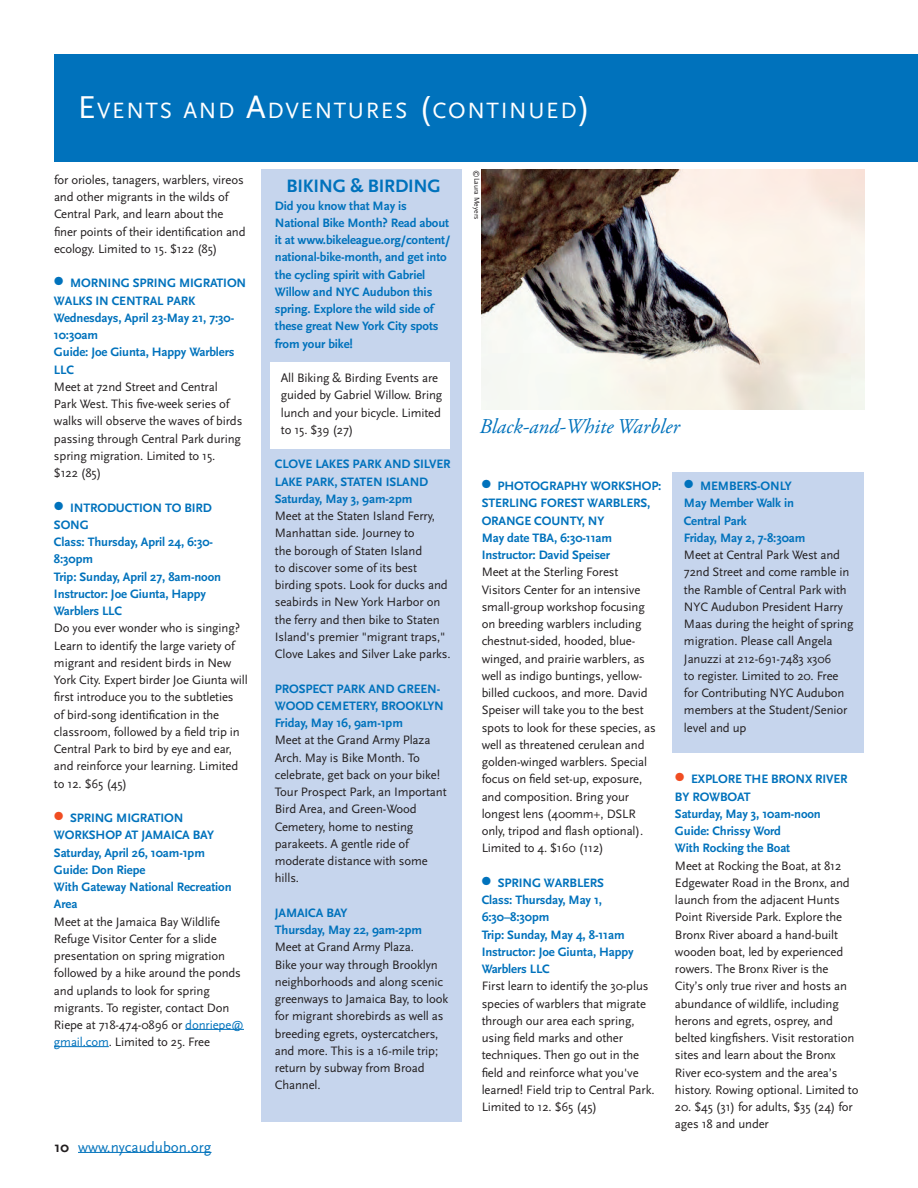
<style>
.page{position:relative;width:918px;height:1188px;background:#fff}
.page>*{position:absolute;margin:0;border:0;box-sizing:border-box;transform-origin:0 0}
.t1{font:23.1px "Scala Sans Caps";letter-spacing:.07em;color:#fff}
.t2{font:italic 21px "Adobe Garamond Pro";color:#0072bc}
.t3{font:700 18.75px "Scala Sans";letter-spacing:-.01em;color:#0072bc}
.t4{font:15px "Scala Sans";color:#0072bc}
.t5{font:12.75px/17.2px "Scala Sans";letter-spacing:-.01em;color:#231f20}
.t6{font:700 12.75px/17.2px "Scala Sans";letter-spacing:-.01em;color:#0072bc}
.t7{font:7.5px "Scala Sans";color:#231f20}
.s1{font-size:33px}
.s2{font-size:26.25px}
.s3{font-size:26.25px;color:#f04d22}
.s4{color:#0072bc}
.s5{font-weight:700;color:#231f20}
</style>
<div class="page">
<hr style="left:78px;top:1152px;width:134px;height:1px;background:#0072bc">
<div style="left:673px;top:472px;width:191px;height:281px;background:#c6d5ed"></div>
<div style="left:54px;top:54px;width:864px;height:107px;background:#0072bc"></div>
<hr style="left:185px;top:1029px;width:59px;height:1px;background:#0072bc">
<hr style="left:54px;top:1046px;width:55px;height:1px;background:#0072bc">
<img style="left:482px;top:170px;width:382px;height:240px">
<div style="left:261px;top:170px;width:201px;height:952px;background:#c6d5ed"></div>
<div style="left:270px;top:362px;width:179px;height:87px;background:#fff"></div>
<h1 class="t1" style="left:78px;top:98px;width:514px"><span class="s1">E</span>VE NTS AND <span class="s1">A</span>DVE NTURES <span class="s1">(</span>CONTINUE D<span class="s1">)</span></h1>
<p class="t5" style="left:54px;top:171px;width:193px">for orioles, tanagers, warblers, vireos and other migrants in the wilds of Central Park, and learn about the finer points of their identification and ecology. Limited to 15. $122 (85)</p>
<p class="t6" style="left:54px;top:275px;width:194px"><span class="s2">•</span> MORNING SPRING MIGRATION<br>WALKS IN CENTRAL PARK<br>Wednesdays, April 23-May 21, 7:30-<br>10:30am<br>Guide: Joe Giunta, Happy Warblers<br>LLC</p>
<p class="t5" style="left:54px;top:378px;width:190px">M eet at 72nd Street and Central<br>Park West. This five-week series of walks will observe the waves of birds passing through Central Park during spring migration. Limited to 15. $122 (85)</p>
<p class="t6" style="left:54px;top:499px;width:169px"><span class="s2">•</span> INTRODUCTION TO BIRD<br>SONG<br>Class: Thursday, April 24, 6:30-<br>8:30pm<br>Trip: Sunday, April 27, 8am-noon<br>Instructor: Joe Giunta, Happy<br>Warblers LLC</p>
<p class="t5" style="left:54px;top:620px;width:195px">Do you ever wonder who is singing?<br>Learn to identify the large variety of migrant and resident birds in New York City. Expert birder Joe Giunta will first introduce you to the subtleties of bird-song identification in the classroom, followed by a field trip in Central Park to bird by eye and ear, and reinforce your learning. Limited to 12. $65 (45)</p>
<p class="t6" style="left:54px;top:810px;width:179px"><span class="s3">•</span> SPRING MIGRATION<br>WORKSHOP AT JAMAICA BAY<br>Saturday, April 26, 10am-1pm<br>Guide: Don Riepe<br>With Gateway National Recreation<br>Area</p>
<p class="t5" style="left:54px;top:913px;width:191px">M eet at the Jamaica Bay Wildlife Refuge Visitor Center for a slide presentation on spring migration followed by a hike around the ponds and uplands to look for spring migrants. To register, contact Don Riepe at 718-474-0896 or <span class="s4">donriepe@ gmail.com</span>. Limited to 25. Free</p>
<p class="t4" style="left:55px;top:1139px;width:158px"><span class="s5">10</span> www.nycaudubon.org</p>
<h3 class="t3" style="left:287px;top:176px;width:156px">BIKING &amp; BIRDING</h3>
<p class="t6" style="left:275px;top:197px;width:177px">Did you know that May is<br>National Bike Month? Read about it at www.bikeleague.org/content/ national-bike-month, and get into the cycling spirit with Gabriel<br>Willow and NYC Audubon this spring. Explore the wild side of these great New York City spots from your bike!</p>
<p class="t5" style="left:281px;top:370px;width:163px">All Biking &amp; Birding Events are guided by Gabriel Willow. Bring lunch and your bicycle. Limited to 15. $39 (27)</p>
<p class="t6" style="left:275px;top:456px;width:177px">CLOVE LAKES PARK AND SILVER<br>LAKE PARK, STATEN ISLAND<br>Saturday, May 3, 9am-2pm</p>
<p class="t5" style="left:275px;top:508px;width:177px">M eet at the Staten I sland Ferry,<br>M anhattan side. Journey to<br>the borough of Staten I sland<br>to discover some of its best birding spots. Look for ducks and seabirds in New York H arbor on the ferry and then bike to Staten<br>I sland's premier "migrant traps,"<br>Clove Lakes and Silver Lake parks.</p>
<p class="t6" style="left:275px;top:680px;width:171px">PROSPECT PARK AND GREEN-<br>WOOD CEMETERY, BROOKLYN<br>Friday, May 16, 9am-1pm</p>
<p class="t5" style="left:275px;top:732px;width:173px">M eet at the Grand Army Plaza<br>Arch. M ay is Bike M onth. To celebrate, get back on your bike!<br>Tour Prospect Park, an I mportant<br>B ird Area, and Green-Wood<br>Cemetery, home to nesting parakeets. A gentle ride of moderate distance with some hills.</p>
<p class="t6" style="left:275px;top:904px;width:149px">JAMAICA BAY<br>Thursday, May 22, 9am-2pm</p>
<p class="t5" style="left:275px;top:939px;width:175px">M eet at Grand Army Plaza.<br>B ike your way through B rooklyn neighborhoods and along scenic greenways to Jamaica Bay, to look for migrant shorebirds as well as breeding egrets, oystercatchers, and more. This is a 16-mile trip; return by subway from B road<br>Channel.</p>
<p class="t7" style="left:481px;top:170px;width:51px;rotate:90deg">©Laura M eyers</p>
<h2 class="t2" style="left:480px;top:413px;width:201px">Black-and-White Warbler</h2>
<p class="t6" style="left:482px;top:478px;width:181px"><span class="s2">•</span> PHOTOGRAPHY WORKSHOP:<br>STERLING FOREST WARBLERS,<br>ORANGE COUNTY, NY<br>May date TBA, 6:30-11am<br>Instructor: David Speiser</p>
<p class="t5" style="left:482px;top:564px;width:176px">M eet at the Sterling Forest<br>Visitors Center for an intensive small-group workshop focusing on breeding warblers including chestnut-sided, hooded, blue&shy;winged, and prairie warblers, as well as indigo buntings, yellow&shy;billed cuckoos, and more. David<br>Speiser will take you to the best spots to look for these species, as well as threatened cerulean and golden-winged warblers. Special focus on field set-up, exposure, and composition. Bring your longest lens (400mm+, DSLR<br>only, tripod and flash optional).<br>Limited to 4. $160 (112)</p>
<p class="t6" style="left:482px;top:874px;width:154px"><span class="s2">•</span> SPRING WARBLERS<br>Class: Thursday, May 1,<br>6:30–8:30pm<br>Trip: Sunday, May 4, 8-11am<br>Instructor: Joe Giunta, Happy<br>Warblers LLC</p>
<p class="t5" style="left:482px;top:978px;width:174px">First learn to identify the 30-plus species of warblers that migrate through our area each spring, using field marks and other techniques. Then go out in the field and reinforce what you've learned! Field trip to Central Park.<br>Limited to 12. $65 (45)</p>
<p class="t6" style="left:684px;top:478px;width:123px"><span class="s2">•</span> MEMBERS-ONLY<br>May Member Walk in<br>Central Park<br>Friday, May 2, 7-8:30am</p>
<p class="t5" style="left:684px;top:547px;width:171px">M eet at Central Park West and<br>72nd Street and come ramble in the Ramble of Central Park with<br>NYC Audubon President H arry<br>M aas during the height of spring migration. Please call Angela<br>Januzzi at 212-691-7483 x306<br>to register. Limited to 20. Free for Contributing NYC Audubon members at the Student/Senior level and up</p>
<p class="t6" style="left:675px;top:771px;width:174px"><span class="s3">•</span> EXPLORE THE BRONX RIVER<br>BY ROWBOAT<br>Saturday, May 3, 10am-noon<br>Guide: Chrissy Word<br>With Rocking the Boat</p>
<p class="t5" style="left:675px;top:857px;width:185px">M eet at Rocking the Boat, at 812<br>Edgewater Road in the B ronx, and launch from the adjacent H unts<br>Point Riverside Park. Explore the<br>Bronx River aboard a hand-built wooden boat, led by experienced rowers. The B ronx River is the<br>City’s only true river and hosts an abundance of wildlife, including herons and egrets, osprey, and belted kingfishers. Visit restoration sites and learn about the B ronx<br>River eco-system and the area’s history. Rowing optional. Limited to</p>
<p class="t5" style="left:675px;top:1099px;width:179px">20. $45 (31) for adults, $35 (24) for ages 18 and under</p>
</div>
